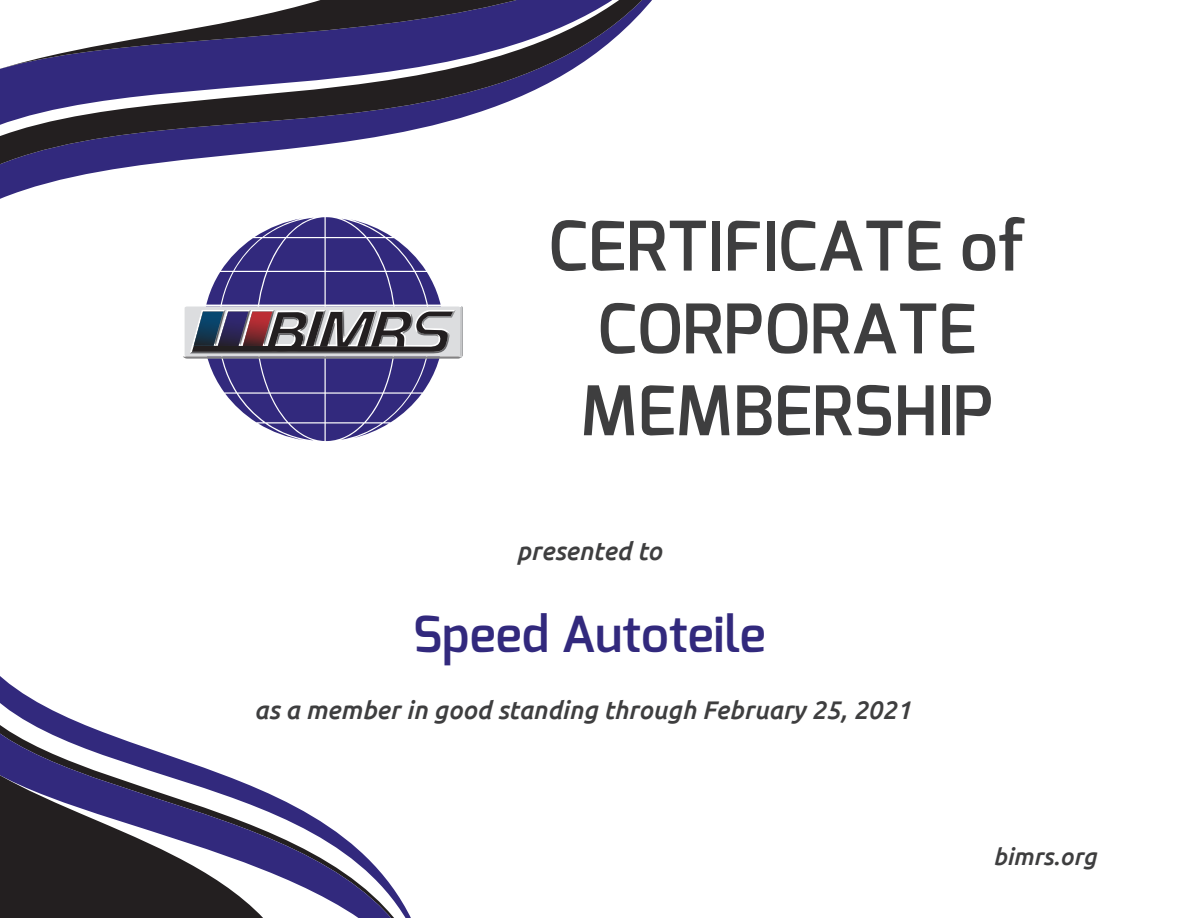
<style>
.page{position:relative;width:1188px;height:918px;background:#fff}
.page>*{position:absolute;margin:0;border:0;box-sizing:border-box;transform-origin:0 0}
.t1{font:600 68.25px/82.3px "Exo";color:#3e3e3f;text-align:center}
.t2{font:600 49.5px "Exo";color:#32297d}
.t3{font:italic 500 25.5px "Ubuntu";color:#3e3e3f}
.t4{font:italic 500 24px "Ubuntu";color:#3e3e3f}
</style>
<div class="page">
<svg style="left:0;top:162px;width:166px;height:37px"></svg>
<svg style="left:0;top:82px;width:550px;height:80px"></svg>
<svg style="left:0;top:0;width:652px;height:82px;fill:#32297d"></svg>
<svg style="left:0;top:676px;width:69px;height:42px"></svg>
<svg style="left:0;top:718px;width:90px;height:9px"></svg>
<svg style="left:0;top:727px;width:411px;height:191px"></svg>
<svg style="left:0;top:770px;width:314px;height:148px"></svg>
<svg style="left:183px;top:217px;width:280px;height:224px"></svg>
<h1 class="t1" style="left:548px;top:205px;width:479px">CERTIFICATE of<br>CORPORATE<br>MEMBERSHIP</h1>
<p class="t3" style="left:516px;top:536px;width:147px">presented to</p>
<h2 class="t2" style="left:413px;top:602px;width:354px">Speed Autoteile</h2>
<p class="t3" style="left:254px;top:694px;width:659px">as a member in good standing through February 25, 2021</p>
<p class="t4" style="left:993px;top:842px;width:105px">bimrs.org</p>
</div>
